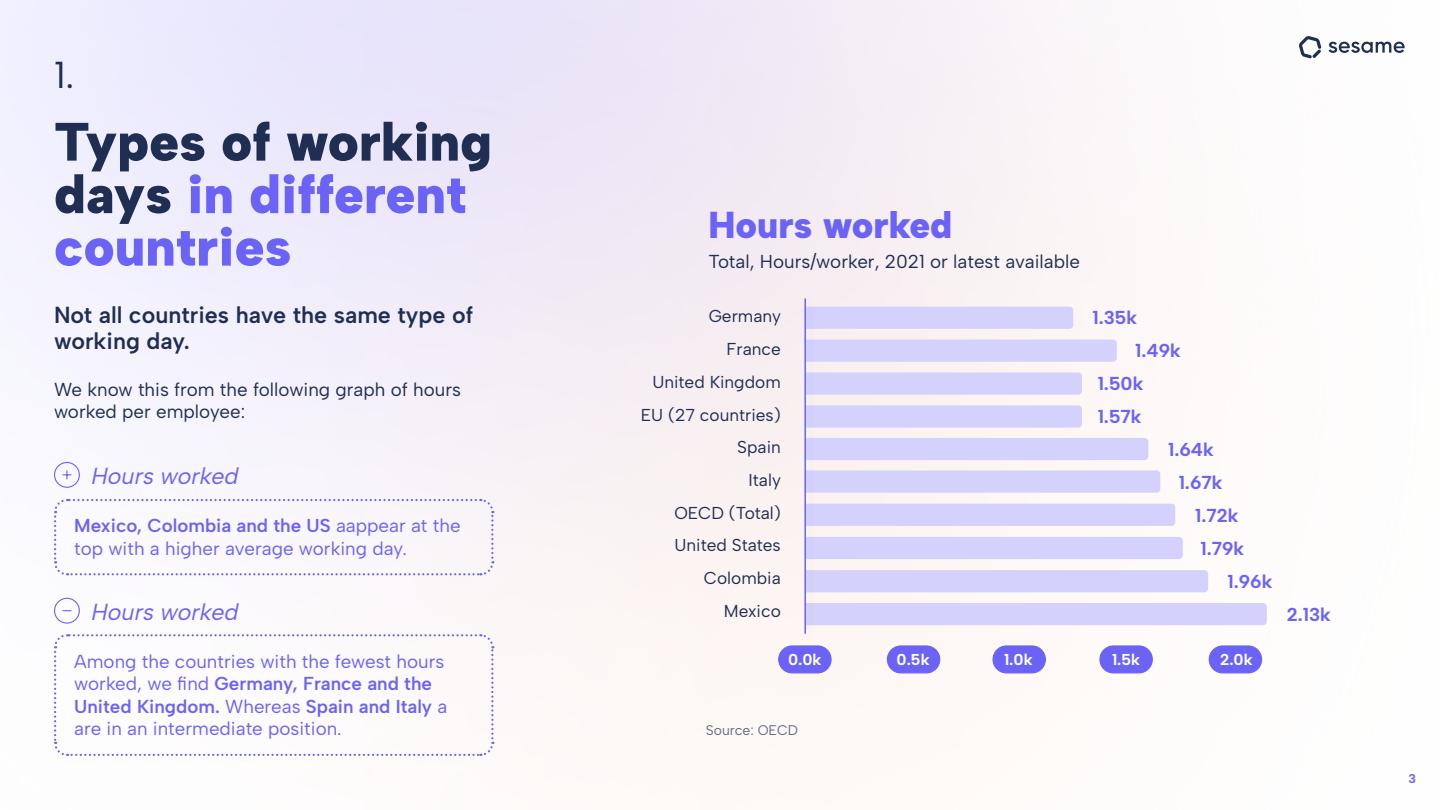
<style>
.page{position:relative;width:1440px;height:810px;background:#fff}
.page>*{position:absolute;margin:0;border:0;box-sizing:border-box;transform-origin:0 0}
.t1{font:900 54px/52.5px "Albert Sans";color:#6b63f5}
.t2{font:900 37.5px "Albert Sans";color:#6b63f5}
.t3{font:37.5px "Albert Sans";color:#1f2e52}
.t4{font:600 23.25px/25.5px "Albert Sans";color:#1f2e52}
.t5{font:italic 23.25px "Albert Sans";color:#6b63f5}
.t6{font:18.75px/22.5px "Albert Sans";color:#6b63f5}
.t7{font:18.75px/22.5px "Albert Sans";color:#1f2e52}
.t8{font:700 18.75px "Albert Sans";color:#6b63f5}
.t9{font:17.25px/32.7px "Albert Sans";color:#1f2e52;text-align:right}
.t10{font:700 15.75px "Albert Sans";color:#fff}
.t11{font:13.95px "Albert Sans";color:#626d86}
.t12{font:700 12.75px "Albert Sans";color:#6b63f5}
.s1{color:#1f2e52}
.s2{font-weight:600}
</style>
<div class="page">
<img style="left:0;top:0;width:1329px;height:709px">
<svg style="left:53px;top:633px;width:442px;height:123px"></svg>
<svg style="left:53px;top:498px;width:442px;height:79px"></svg>
<svg style="left:53px;top:461px;width:27px;height:27px"></svg>
<svg style="left:53px;top:597px;width:27px;height:27px"></svg>
<div style="left:817px;top:307px;width:256px;height:22px;background:#d4d2fc"></div>
<div style="left:817px;top:340px;width:300px;height:22px;background:#d4d2fc"></div>
<svg style="left:817px;top:372px;width:265px;height:23px;background:#d5d3fb"></svg>
<svg style="left:817px;top:405px;width:265px;height:23px;background:#d5d3fb"></svg>
<div style="left:817px;top:438px;width:331px;height:22px;background:#d4d2fc"></div>
<svg style="left:817px;top:470px;width:343px;height:23px;background:#d5d3fb"></svg>
<div style="left:817px;top:504px;width:358px;height:22px;background:#d4d2fc"></div>
<div style="left:817px;top:537px;width:366px;height:22px;background:#d4d2fc"></div>
<div style="left:817px;top:570px;width:391px;height:22px;background:#d4d2fc"></div>
<div style="left:817px;top:603px;width:450px;height:22px;background:#d4d2fc"></div>
<div style="left:779px;top:646px;width:52px;height:27px;background:#6b63f5;border-radius:13px"></div>
<div style="left:778px;top:645px;width:54px;height:28px;border:1px solid #6b63f5;border-radius:13px"></div>
<div style="left:887px;top:646px;width:53px;height:27px;background:#6b63f5;border-radius:13px"></div>
<div style="left:887px;top:645px;width:53px;height:28px;border:1px solid #6b63f5;border-radius:13px"></div>
<div style="left:993px;top:646px;width:52px;height:27px;background:#6b63f5;border-radius:13px"></div>
<div style="left:992px;top:645px;width:54px;height:28px;border:1px solid #6b63f5;border-radius:13px"></div>
<div style="left:1100px;top:646px;width:52px;height:27px;background:#6b63f5;border-radius:13px"></div>
<div style="left:1099px;top:645px;width:54px;height:28px;border:1px solid #6b63f5;border-radius:13px"></div>
<div style="left:1209px;top:646px;width:53px;height:27px;background:#6b63f5;border-radius:13px"></div>
<div style="left:1209px;top:645px;width:53px;height:28px;border:1px solid #6b63f5;border-radius:13px"></div>
<div style="left:801px;top:295px;width:16px;height:349px;background:#000;opacity:.07"></div>
<hr style="left:804px;top:298px;width:2px;height:336px;background:#6b63f5">
<svg style="left:1329px;top:41px;width:76px;height:12px"></svg>
<svg style="left:1299px;top:36px;width:22px;height:22px"></svg>
<h2 class="t3" style="left:54px;top:52px;width:22px">1.</h2>
<h1 class="t1" style="left:54px;top:116px;width:439px"><span class="s1">Types of working days</span> in different countries</h1>
<p class="t4" style="left:54px;top:303px;width:421px">Not all countries have the same type of working day.</p>
<p class="t7" style="left:54px;top:378px;width:409px">We know this from the following graph of hours worked per employee:</p>
<p class="t5" style="left:92px;top:462px;width:149px">Hours worked</p>
<p class="t6" style="left:74px;top:515px;width:388px"><span class="s2">Mexico, Colombia and the US</span> aappear at the top with a higher average working day.</p>
<p class="t5" style="left:92px;top:598px;width:149px">Hours worked</p>
<p class="t6" style="left:74px;top:650px;width:375px">Among the countries with the fewest hours worked, we find <span class="s2">Germany, France and the United Kingdom.</span> Whereas <span class="s2">Spain and Italy</span> a are in an intermediate position.</p>
<h2 class="t2" style="left:709px;top:202px;width:245px">Hours worked</h2>
<p class="t7" style="left:709px;top:250px;width:373px">Total, Hours/worker, 2021 or latest available</p>
<p class="t9" style="left:641px;top:300px;width:142px">Germany<br>France<br>United Kingdom<br>EU (27 countries)<br>Spain<br>Italy<br>OECD (Total)<br>United States<br>Colombia<br>Mexico</p>
<p class="t8" style="left:1092px;top:306px;width:46px">1.35k</p>
<p class="t8" style="left:1135px;top:339px;width:47px">1.49k</p>
<p class="t8" style="left:1098px;top:372px;width:47px">1.50k</p>
<p class="t8" style="left:1098px;top:405px;width:45px">1.57k</p>
<p class="t8" style="left:1168px;top:438px;width:47px">1.64k</p>
<p class="t8" style="left:1179px;top:471px;width:45px">1.67k</p>
<p class="t8" style="left:1195px;top:504px;width:45px">1.72k</p>
<p class="t8" style="left:1200px;top:537px;width:45px">1.79k</p>
<p class="t8" style="left:1227px;top:570px;width:46px">1.96k</p>
<p class="t10" style="left:788px;top:650px;width:35px">0.0k</p>
<p class="t10" style="left:897px;top:650px;width:35px">0.5k</p>
<p class="t10" style="left:1004px;top:650px;width:30px">1.0k</p>
<p class="t10" style="left:1112px;top:650px;width:30px">1.5k</p>
<p class="t10" style="left:1220px;top:650px;width:34px">2.0k</p>
<p class="t8" style="left:1287px;top:603px;width:46px">2.13k</p>
<p class="t11" style="left:706px;top:721px;width:94px">Source: OECD</p>
<p class="t12" style="left:1408px;top:771px;width:9px">3</p>
</div>
